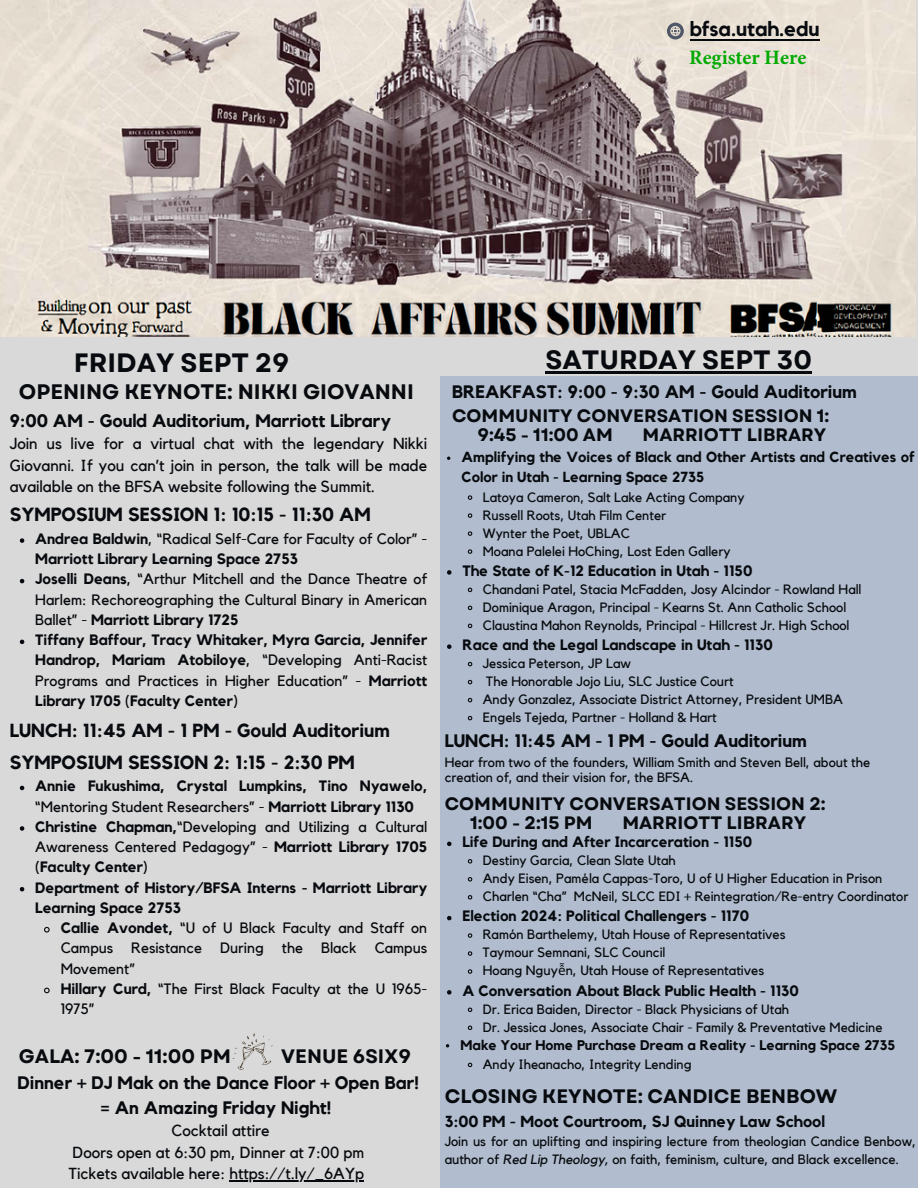
<style>
.page{position:relative;width:918px;height:1188px;background:#d9d9d9}
.page>*{position:absolute;margin:0;border:0;box-sizing:border-box;transform-origin:0 0}
.t1{font:700 26.55px "Garet";color:#070a0e}
.t2{font:700 21px "Garet";color:#070a0e}
.t3{font:700 20.4px "Kollektif";color:#070a0e}
.t4{font:700 20.4px "Minion Pro";color:#0a0}
.t5{font:700 19.5px "Garet";color:#070a0e}
.t6{font:700 18.9px "Kollektif";color:#070a0e}
.t7{font:700 18px "Kollektif";color:#070a0e}
.t8{font:700 18px "Garet";color:#070a0e}
.t9{font:15.9px/21.3px "Kollektif";color:#070a0e;text-align:justify}
.t10{font:700 15.9px "Kollektif";color:#070a0e}
.t11{font:700 15px/20.2px "Kollektif";color:#070a0e}
.t12{font:15px/20.2px "Kollektif";color:#070a0e;text-align:justify}
.t13{font:700 14.55px/20.2px "Kollektif";color:#070a0e}
.t14{font:700 13.95px "Kollektif";color:#070a0e}
.t15{font:13.5px/18px "Kollektif";color:#070a0e}
.s1{font-weight:400}
.s2{font-weight:700}
.s3{font-family:"Noto Sans"}
.s4{font-style:italic}
</style>
<div class="page">
<div style="left:440px;top:377px;width:478px;height:811px;background:#b1bdce"></div>
<img style="left:1px;top:1px;width:914px;height:336px">
<svg style="left:667px;top:23px;width:17px;height:16px"></svg>
<svg style="left:232px;top:1033px;width:41px;height:37px"></svg>
<hr style="left:229px;top:1180px;width:135px;height:1px;background:#070a0e">
<svg style="left:20px;top:538px;width:4px;height:5px"></svg>
<svg style="left:20px;top:579px;width:4px;height:4px"></svg>
<svg style="left:20px;top:640px;width:4px;height:4px"></svg>
<svg style="left:467px;top:495px;width:6px;height:5px"></svg>
<svg style="left:467px;top:513px;width:6px;height:5px"></svg>
<svg style="left:467px;top:531px;width:6px;height:5px"></svg>
<svg style="left:467px;top:549px;width:6px;height:5px"></svg>
<svg style="left:447px;top:570px;width:5px;height:5px"></svg>
<svg style="left:467px;top:587px;width:6px;height:6px"></svg>
<svg style="left:467px;top:605px;width:6px;height:6px"></svg>
<svg style="left:467px;top:623px;width:6px;height:6px"></svg>
<svg style="left:447px;top:644px;width:5px;height:5px"></svg>
<svg style="left:467px;top:661px;width:6px;height:6px"></svg>
<svg style="left:467px;top:679px;width:6px;height:6px"></svg>
<svg style="left:467px;top:697px;width:6px;height:6px"></svg>
<svg style="left:467px;top:715px;width:6px;height:6px"></svg>
<svg style="left:447px;top:842px;width:5px;height:4px"></svg>
<svg style="left:467px;top:859px;width:6px;height:5px"></svg>
<svg style="left:467px;top:877px;width:6px;height:5px"></svg>
<svg style="left:467px;top:895px;width:6px;height:5px"></svg>
<svg style="left:447px;top:916px;width:5px;height:4px"></svg>
<svg style="left:467px;top:933px;width:6px;height:5px"></svg>
<svg style="left:467px;top:951px;width:6px;height:5px"></svg>
<svg style="left:467px;top:969px;width:6px;height:5px"></svg>
<svg style="left:447px;top:990px;width:5px;height:5px"></svg>
<svg style="left:467px;top:1007px;width:6px;height:5px"></svg>
<svg style="left:467px;top:1025px;width:6px;height:5px"></svg>
<svg style="left:467px;top:1062px;width:6px;height:6px"></svg>
<hr style="left:546px;top:372px;width:266px;height:2px;background:#070a0e">
<svg style="left:20px;top:786px;width:4px;height:4px"></svg>
<svg style="left:20px;top:826px;width:4px;height:5px"></svg>
<svg style="left:20px;top:887px;width:4px;height:4px"></svg>
<svg style="left:44px;top:926px;width:6px;height:7px"></svg>
<svg style="left:44px;top:987px;width:6px;height:7px"></svg>
<hr style="left:690px;top:39px;width:129px;height:1px;background:#070a0e">
<p class="t3" style="left:690px;top:19px;width:131px">bfsa.utah.edu</p>
<h3 class="t4" style="left:689px;top:43px;width:119px">Register Here</h3>
<p class="t1" style="left:74px;top:343px;width:217px">FRIDAY SEPT 29</p>
<p class="t2" style="left:19px;top:377px;width:397px">OPENING KEYNOTE: NIKKI GIOVANNI</p>
<p class="t7" style="left:10px;top:412px;width:383px">9:00 AM - Gould Auditorium, Marriott Library</p>
<p class="t9" style="left:10px;top:434px;width:419px">Join us live for a virtual chat with the legendary Nikki Giovanni. If you can’t join in person, the talk will be made available on the BFSA website following the Summit.</p>
<p class="t6" style="left:10px;top:506px;width:363px">SYMPOSIUM SESSION 1: 10:15 - 11:30 AM</p>
<p class="t11" style="left:35px;top:529px;width:394px">Andrea Baldwin<span class="s1">, “Radical Self-Care for Faculty of Color” -<br></span>Marriott Library Learning Space 2753</p>
<p class="t12" style="left:35px;top:570px;width:394px"><span class="s2">Joselli Deans</span>, “Arthur Mitchell and the Dance Theatre of Harlem: Rechoreographing the Cultural Binary in American Ballet” - <span class="s2">Marriott Library 1725</span></p>
<p class="t11" style="left:35px;top:630px;width:394px;text-align:justify">Tiffany Baffour, Tracy Whitaker, Myra Garcia, Jennifer Handrop, Mariam Atobiloye<span class="s1">, “Developing Anti-Racist Programs and Practices in Higher Education” -</span> Marriott Library 1705 (Faculty Center)</p>
<p class="t6" style="left:10px;top:722px;width:382px">LUNCH: 11:45 AM - 1 PM - Gould Auditorium</p>
<p class="t6" style="left:10px;top:754px;width:347px">SYMPOSIUM SESSION 2: 1:15 - 2:30 PM</p>
<p class="t11" style="left:35px;top:777px;width:394px">Annie Fukushima, Crystal Lumpkins, Tino Nyawelo, <span class="s1">“Mentoring Student Researchers” -</span> Marriott Library 1130</p>
<p class="t12" style="left:35px;top:817px;width:394px"><span class="s2">Christine Chapman,</span>“Developing and Utilizing a Cultural Awareness Centered Pedagogy” - <span class="s2">Marriott Library 1705 (Faculty Center)</span></p>
<p class="t11" style="left:35px;top:878px;width:394px">Department of History/BFSA Interns - Marriott Library<br>Learning Space 2753</p>
<p class="t12" style="left:61px;top:918px;width:368px"><span class="s2">Callie Avondet,</span> “U of U Black Faculty and Staff on Campus Resistance During the Black Campus Movement”</p>
<p class="t12" style="left:61px;top:979px;width:368px"><span class="s2">Hillary Curd,</span> “The First Black Faculty at the U 1965-<br>1975”</p>
<p class="t5" style="left:19px;top:1042px;width:214px">GALA: 7:00 - 11:00 PM</p>
<p class="t5" style="left:281px;top:1042px;width:131px">VENUE 6SIX9</p>
<p class="t7" style="left:18px;top:1074px;width:403px">Dinner + DJ Mak on the Dance Floor + Open Bar!</p>
<p class="t7" style="left:101px;top:1099px;width:233px">= An Amazing Friday Night!</p>
<p class="t9" style="left:171px;top:1121px;width:100px">Cocktail attire</p>
<p class="t9" style="left:73px;top:1142px;width:293px">Doors open at 6:30 pm, Dinner at 7:00 pm</p>
<p class="t9" style="left:69px;top:1163px;width:297px">Tickets available here: https://t.ly/_6AYp</p>
<p class="t1" style="left:546px;top:341px;width:268px">SATURDAY SEPT 30</p>
<p class="t7" style="left:452px;top:384px;width:406px">BREAKFAST: 9:00 - 9:30 AM - Gould Auditorium</p>
<p class="t8" style="left:452px;top:402px;width:379px">COMMUNITY CONVERSATION SESSION 1:</p>
<p class="t8" style="left:477px;top:421px;width:137px">9:45 - 11:00 AM</p>
<p class="t8" style="left:643px;top:421px;width:185px">MARRIOTT LIBRARY</p>
<p class="t13" style="left:462px;top:448px;width:454px">Amplifying the Voices of Black and Other Artists and Creatives of<br>Color in Utah - Learning Space 2735</p>
<p class="t15" style="left:483px;top:488px;width:263px">Latoya Cameron, Salt Lake Acting Company</p>
<p class="t15" style="left:483px;top:506px;width:185px">Russell Roots, Utah Film Center</p>
<p class="t15" style="left:483px;top:524px;width:149px">Wynter the Poet, UBLAC</p>
<p class="t15" style="left:483px;top:542px;width:249px">Moana Palelei HoChing, Lost Eden Gallery</p>
<p class="t11" style="left:462px;top:561px;width:292px">The State of K-12 Education in Utah - 1150</p>
<p class="t15" style="left:483px;top:581px;width:380px">Chandani Patel, Stacia McFadden, Josy Alcindor - Rowland Hall</p>
<p class="t15" style="left:483px;top:599px;width:365px">Dominique Aragon, Principal - Kearns St. Ann Catholic School</p>
<p class="t15" style="left:483px;top:617px;width:368px">Claustina Mahon Reynolds, Principal - Hillcrest Jr. High School</p>
<p class="t11" style="left:462px;top:635px;width:312px">Race and the Legal Landscape in Utah - 1130</p>
<p class="t15" style="left:483px;top:655px;width:150px">Jessica Peterson, JP Law</p>
<p class="t15" style="left:486px;top:673px;width:249px">The Honorable Jojo Liu, SLC Justice Court</p>
<p class="t15" style="left:483px;top:691px;width:362px">Andy Gonzalez, Associate District Attorney, President UMBA</p>
<p class="t15" style="left:483px;top:709px;width:236px">Engels Tejeda, Partner - Holland &amp; Hart</p>
<p class="t7" style="left:445px;top:733px;width:364px">LUNCH: 11:45 AM - 1 PM - Gould Auditorium</p>
<p class="t15" style="left:445px;top:755px;width:427px;line-height:15.8px">Hear from two of the founders, William Smith and Steven Bell, about the creation of, and their vision for, the BFSA.</p>
<p class="t8" style="left:445px;top:791px;width:383px">COMMUNITY CONVERSATION SESSION 2:</p>
<p class="t8" style="left:470px;top:810px;width:124px">1:00 - 2:15 PM</p>
<p class="t8" style="left:622px;top:810px;width:185px">MARRIOTT LIBRARY</p>
<p class="t11" style="left:462px;top:832px;width:291px">Life During and After Incarceration - 1150</p>
<p class="t15" style="left:483px;top:852px;width:195px">Destiny Garcia, Clean Slate Utah</p>
<p class="t15" style="left:483px;top:870px;width:401px">Andy Eisen, Paméla Cappas-Toro, U of U Higher Education in Prison</p>
<p class="t15" style="left:483px;top:888px;width:427px">Charlen “Cha” McNeil, SLCC EDI + Reintegration/Re-entry Coordinator</p>
<p class="t11" style="left:462px;top:907px;width:288px">Election 2024: Political Challengers - 1170</p>
<p class="t15" style="left:483px;top:926px;width:304px">Ramón Barthelemy, Utah House of Representatives</p>
<p class="t15" style="left:483px;top:944px;width:184px">Taymour Semnani, SLC Council</p>
<p class="t15" style="left:483px;top:962px;width:283px">Hoang Nguy<span class="s3">ễ</span>n, Utah House of Representatives</p>
<p class="t11" style="left:462px;top:981px;width:338px">A Conversation About Black Public Health - 1130</p>
<p class="t15" style="left:483px;top:1001px;width:308px">Dr. Erica Baiden, Director - Black Physicians of Utah</p>
<p class="t15" style="left:483px;top:1019px;width:401px">Dr. Jessica Jones, Associate Chair - Family &amp; Preventative Medicine</p>
<p class="t14" style="left:461px;top:1038px;width:436px">Make Your Home Purchase Dream a Reality - Learning Space 2735</p>
<p class="t15" style="left:483px;top:1056px;width:211px">Andy Iheanacho, Integrity Lending</p>
<p class="t5" style="left:445px;top:1082px;width:394px">CLOSING KEYNOTE: CANDICE BENBOW</p>
<p class="t10" style="left:445px;top:1114px;width:382px">3:00 PM - Moot Courtroom, SJ Quinney Law School</p>
<p class="t15" style="left:445px;top:1133px;width:473px">Join us for an uplifting and inspiring lecture from theologian Candice Benbow, author of <span class="s4">Red Lip Theology,</span> on faith, feminism, culture, and Black excellence.</p>
</div>
